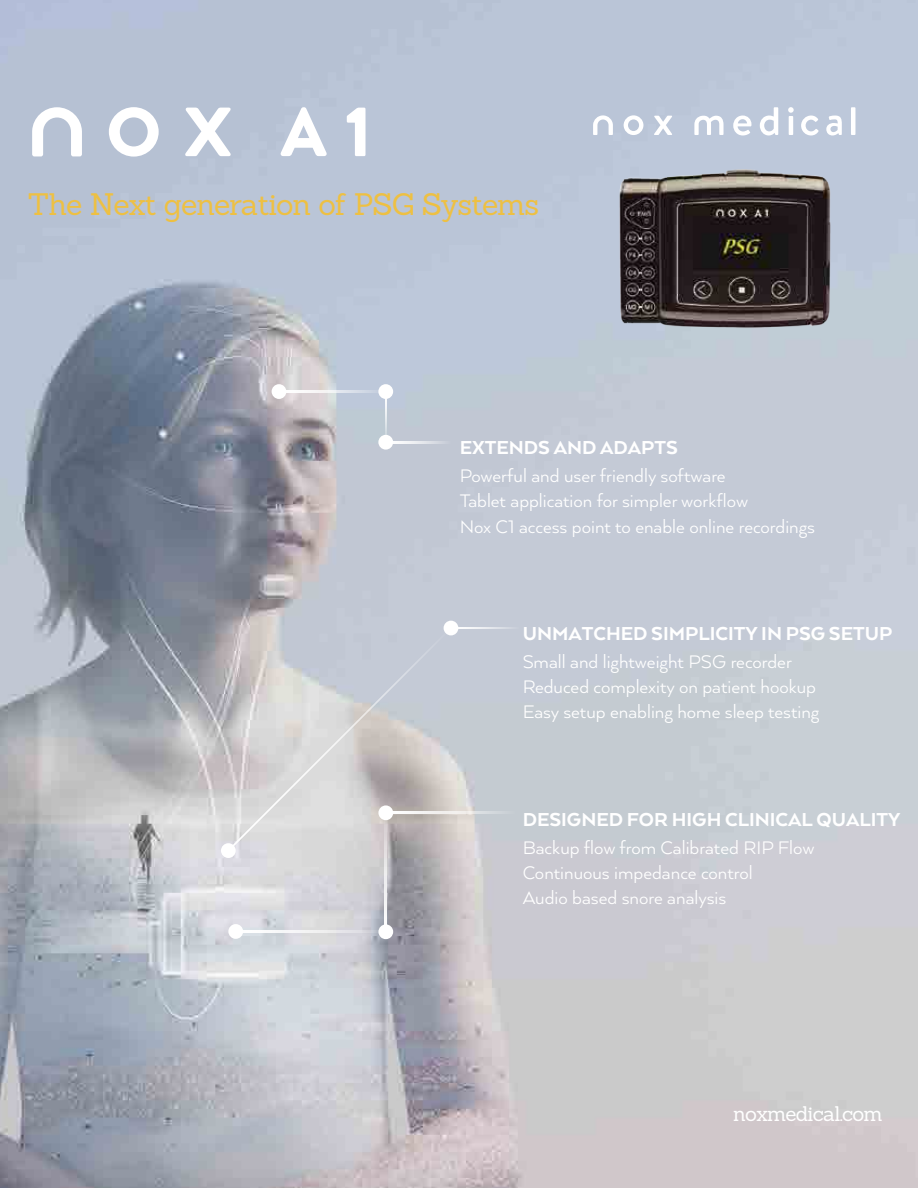
<style>
.page{position:relative;width:918px;height:1188px;background:#fff}
.page>*{position:absolute;margin:0;border:0;box-sizing:border-box;transform-origin:0 0}
.t1{font:30.3px "Sanchez";letter-spacing:-.035em;color:#eec042}
.t2{font:800 21.6px "Arquitecta";color:#fff}
.t3{font:21px/25.2px "Arquitecta";color:#fff}
.t4{font:20.55px "Sanchez";letter-spacing:-.035em;color:#fff}
</style>
<div class="page">
<img style="left:0;top:0;width:918px;height:1188px">
<svg style="left:788px;top:107px;width:6px;height:6px"></svg>
<svg style="left:694px;top:116px;width:30px;height:19px"></svg>
<svg style="left:733px;top:116px;width:18px;height:19px"></svg>
<svg style="left:760px;top:107px;width:18px;height:28px"></svg>
<hr style="left:789px;top:116px;width:4px;height:19px;background:#fff">
<svg style="left:801px;top:116px;width:18px;height:19px"></svg>
<svg style="left:826px;top:116px;width:16px;height:19px"></svg>
<hr style="left:851px;top:107px;width:4px;height:28px;background:#fff">
<svg style="left:624px;top:115px;width:19px;height:20px"></svg>
<svg style="left:654px;top:116px;width:18px;height:19px"></svg>
<svg style="left:593px;top:115px;width:20px;height:20px"></svg>
<svg style="left:109px;top:107px;width:50px;height:50px"></svg>
<svg style="left:185px;top:108px;width:46px;height:48px"></svg>
<svg style="left:32px;top:107px;width:50px;height:49px"></svg>
<svg style="left:347px;top:108px;width:19px;height:48px"></svg>
<svg style="left:280px;top:107px;width:47px;height:49px"></svg>
<img style="left:615px;top:165px;width:219px;height:180px">
<svg style="left:458px;top:627px;width:61px;height:2px"></svg>
<svg style="left:243px;top:931px;width:135px;height:1px"></svg>
<svg style="left:385px;top:851px;width:2px;height:73px"></svg>
<svg style="left:452px;top:812px;width:64px;height:2px"></svg>
<svg style="left:286px;top:391px;width:92px;height:1px"></svg>
<svg style="left:385px;top:399px;width:1px;height:36px"></svg>
<svg style="left:393px;top:441px;width:58px;height:2px"></svg>
<svg style="left:228px;top:627px;width:224px;height:224px;background:#cdcdcf"></svg>
<div style="left:444px;top:621px;width:14px;height:14px;background:#fff;border-radius:50%"></div>
<div style="left:378px;top:384px;width:15px;height:15px;background:#fff;border-radius:50%"></div>
<div style="left:378px;top:435px;width:15px;height:15px;background:#fff;border-radius:50%"></div>
<div style="left:272px;top:384px;width:14px;height:15px;background:#fff;border-radius:50%"></div>
<div style="left:378px;top:805px;width:15px;height:15px;background:#fff;border-radius:50%"></div>
<div style="left:378px;top:924px;width:15px;height:15px;background:#fff;border-radius:50%"></div>
<div style="left:228px;top:924px;width:15px;height:15px;background:#fff;border-radius:50%"></div>
<div style="left:221px;top:843px;width:15px;height:15px;background:#fff;border-radius:50%"></div>
<h1 class="t1" style="left:28px;top:184px;width:513px">The Next generation of PSG Systems</h1>
<p class="t2" style="left:460px;top:434px;width:220px">EXTENDS AND ADAPTS</p>
<p class="t3" style="left:460px;top:463px;width:357px">Powerful and user friendly software<br>Tablet application for simpler workflow<br>Nox C1 access point to enable online recordings</p>
<p class="t2" style="left:523px;top:620px;width:371px">UNMATCHED SIMPLICITY IN PSG SETUP</p>
<p class="t3" style="left:523px;top:648px;width:298px">Small and lightweight PSG recorder<br>Reduced complexity on patient hookup<br>Easy setup enabling home sleep testing</p>
<p class="t2" style="left:523px;top:806px;width:379px">DESIGNED FOR HIGH CLINICAL QUALITY</p>
<p class="t3" style="left:523px;top:834px;width:293px">Backup flow from Calibrated RIP Flow<br>Continuous impedance control<br>Audio based snore analysis</p>
<p class="t4" style="left:733px;top:1101px;width:151px">noxmedical.com</p>
</div>
